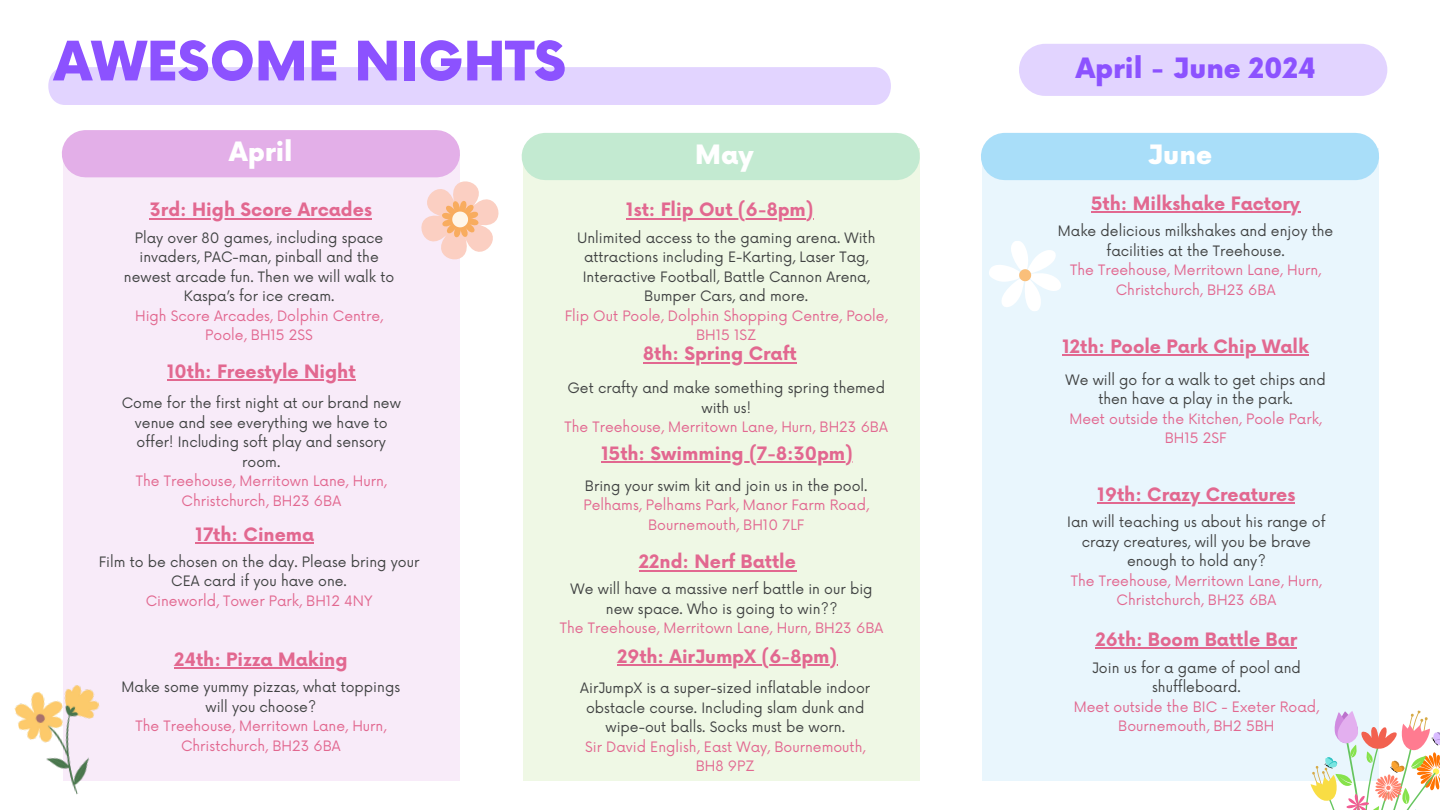
<style>
.page{position:relative;width:1440px;height:810px;background:#fff}
.page>*{position:absolute;margin:0;border:0;box-sizing:border-box;transform-origin:0 0}
.t1{font:900 53px "Now";color:#8c52ff}
.t2{font:900 27.3px "Now";color:#8c52ff}
.t3{font:900 26px "Now";color:#fff}
.t4{font:700 18px "Now";color:#e26890}
.t5{font:14px/19.5px "Now";color:#414343;text-align:center}
.t6{font:14px/19.5px "Now";color:#e26890;text-align:center}
</style>
<div class="page">
<div style="left:48px;top:67px;width:843px;height:38px;background:#e2d4ff"></div>
<div style="left:1019px;top:44px;width:368px;height:52px;background:#e2d4ff;border-radius:26px"></div>
<div style="left:63px;top:158px;width:396px;height:623px;background:#f8ebf9"></div>
<div style="left:85px;top:130px;width:351px;height:47px;background:#e3afe8"></div>
<div style="left:523px;top:148px;width:397px;height:633px;background:#eff8e5"></div>
<div style="left:545px;top:133px;width:351px;height:47px;background:#c3ead1"></div>
<div style="left:982px;top:148px;width:397px;height:633px;background:#e9f6fd"></div>
<div style="left:1005px;top:133px;width:350px;height:47px;background:#a9def9"></div>
<svg style="left:1310px;top:710px;width:130px;height:100px"></svg>
<svg style="left:989px;top:241px;width:72px;height:70px"></svg>
<img style="left:14px;top:685px;width:86px;height:110px">
<svg style="left:396px;top:162px;width:128px;height:117px"></svg>
<hr style="left:643px;top:362px;width:154px;height:1px;background:#e26890">
<hr style="left:639px;top:570px;width:157px;height:1px;background:#e26890">
<hr style="left:626px;top:218px;width:188px;height:1px;background:#e26890">
<hr style="left:601px;top:461px;width:252px;height:2px;background:#e26890">
<hr style="left:150px;top:218px;width:222px;height:1px;background:#e26890">
<hr style="left:167px;top:379px;width:189px;height:2px;background:#e26890">
<hr style="left:617px;top:664px;width:220px;height:2px;background:#e26890">
<hr style="left:174px;top:667px;width:174px;height:2px;background:#e26890">
<hr style="left:1091px;top:211px;width:209px;height:2px;background:#e26890">
<hr style="left:1062px;top:354px;width:247px;height:2px;background:#e26890">
<hr style="left:1096px;top:648px;width:201px;height:1px;background:#e26890">
<hr style="left:1098px;top:502px;width:197px;height:2px;background:#e26890">
<hr style="left:196px;top:542px;width:118px;height:2px;background:#e26890">
<p class="t1" style="left:54px;top:33px;width:514px">AWESOME NIGHTS</p>
<p class="t2" style="left:1076px;top:54px;width:241px">April - June 2024</p>
<p class="t3" style="left:229px;top:138px;width:65px">April</p>
<h3 class="t3" style="left:695px;top:141px;width:60px">May</h3>
<p class="t3" style="left:1148px;top:141px;width:66px">June</p>
<p class="t4" style="left:1091px;top:194px;width:211px">5th: Milkshake Factory</p>
<p class="t5" style="left:1058px;top:222px;width:277px">Make delicious milkshakes and enjoy the facilities at the Treehouse.</p>
<h2 class="t6" style="left:1070px;top:261px;width:252px">The Treehouse, Merritown Lane, Hurn,<br>Christchurch, BH23 6BA</h2>
<h3 class="t4" style="left:626px;top:200px;width:189px">1st: Flip Out (6-8pm)</h3>
<p class="t4" style="left:150px;top:200px;width:224px">3rd: High Score Arcades</p>
<p class="t5" style="left:124px;top:229px;width:272px">Play over 80 games, including space invaders, PAC-man, pinball and the newest arcade fun. Then we will walk to<br>Kaspa’s for ice cream.</p>
<h3 class="t6" style="left:135px;top:307px;width:249px">High Score Arcades, Dolphin Centre,<br>Poole, BH15 2SS</h3>
<p class="t4" style="left:167px;top:361px;width:190px">10th: Freestyle Night</p>
<p class="t5" style="left:122px;top:394px;width:281px">Come for the first night at our brand new venue and see everything we have to offer! Including soft play and sensory room.</p>
<h3 class="t6" style="left:136px;top:472px;width:252px">The Treehouse, Merritown Lane, Hurn,<br>Christchurch, BH23 6BA</h3>
<h3 class="t5" style="left:577px;top:229px;width:300px">Unlimited access to the gaming arena. With attractions including E-Karting, Laser Tag, Interactive Football, Battle Cannon Arena, Bumper Cars, and more.</h3>
<p class="t6" style="left:565px;top:307px;width:324px">Flip Out Poole, Dolphin Shopping Centre, Poole,<br>BH15 1SZ</p>
<p class="t4" style="left:643px;top:344px;width:155px">8th: Spring Craft</p>
<h2 class="t4" style="left:1062px;top:337px;width:248px">12th: Poole Park Chip Walk</h2>
<h3 class="t5" style="left:1066px;top:371px;width:262px">We will go for a walk to get chips and then have a play in the park.</h3>
<p class="t6" style="left:1069px;top:410px;width:254px">Meet outside the Kitchen, Poole Park,<br>BH15 2SF</p>
<h2 class="t5" style="left:567px;top:379px;width:319px">Get crafty and make something spring themed with us!</h2>
<h2 class="t6" style="left:564px;top:418px;width:325px">The Treehouse, Merritown Lane, Hurn, BH23 6BA</h2>
<p class="t4" style="left:601px;top:443px;width:253px">15th: Swimming (7-8:30pm)</p>
<h3 class="t5" style="left:585px;top:477px;width:284px">Bring your swim kit and join us in the pool.</h3>
<p class="t6" style="left:583px;top:496px;width:287px">Pelhams, Pelhams Park, Manor Farm Road,<br>Bournemouth, BH10 7LF</p>
<p class="t4" style="left:639px;top:552px;width:159px">22nd: Nerf Battle</p>
<p class="t4" style="left:1098px;top:484px;width:199px">19th: Crazy Creatures</p>
<p class="t5" style="left:1067px;top:513px;width:260px">Ian will teaching us about his range of crazy creatures, will you be brave enough to hold any?</p>
<h3 class="t6" style="left:1071px;top:572px;width:252px">The Treehouse, Merritown Lane, Hurn,<br>Christchurch, BH23 6BA</h3>
<p class="t4" style="left:196px;top:524px;width:120px">17th: Cinema</p>
<p class="t5" style="left:99px;top:553px;width:322px">Film to be chosen on the day. Please bring your<br>CEA card if you have one.</p>
<h3 class="t6" style="left:146px;top:592px;width:228px">Cineworld, Tower Park, BH12 4NY</h3>
<p class="t5" style="left:571px;top:580px;width:303px">We will have a massive nerf battle in our big new space. Who is going to win??</p>
<h3 class="t6" style="left:560px;top:619px;width:325px">The Treehouse, Merritown Lane, Hurn, BH23 6BA</h3>
<p class="t4" style="left:1096px;top:630px;width:203px">26th: Boom Battle Bar</p>
<p class="t5" style="left:1092px;top:659px;width:210px">Join us for a game of pool and shuffleboard.</p>
<h3 class="t6" style="left:1074px;top:698px;width:247px">Meet outside the BIC - Exeter Road,<br>Bournemouth, BH2 5BH</h3>
<p class="t4" style="left:617px;top:646px;width:222px">29th: AirJumpX (6-8pm)</p>
<p class="t5" style="left:580px;top:679px;width:291px">AirJumpX is a super-sized inflatable indoor obstacle course. Including slam dunk and wipe-out balls. Socks must be worn.</p>
<h3 class="t6" style="left:585px;top:737px;width:282px">Sir David English, East Way, Bournemouth,<br>BH8 9PZ</h3>
<p class="t4" style="left:174px;top:649px;width:175px">24th: Pizza Making</p>
<p class="t5" style="left:122px;top:678px;width:280px">Make some yummy pizzas, what toppings will you choose?</p>
<h3 class="t6" style="left:135px;top:717px;width:252px">The Treehouse, Merritown Lane, Hurn,<br>Christchurch, BH23 6BA</h3>
</div>
